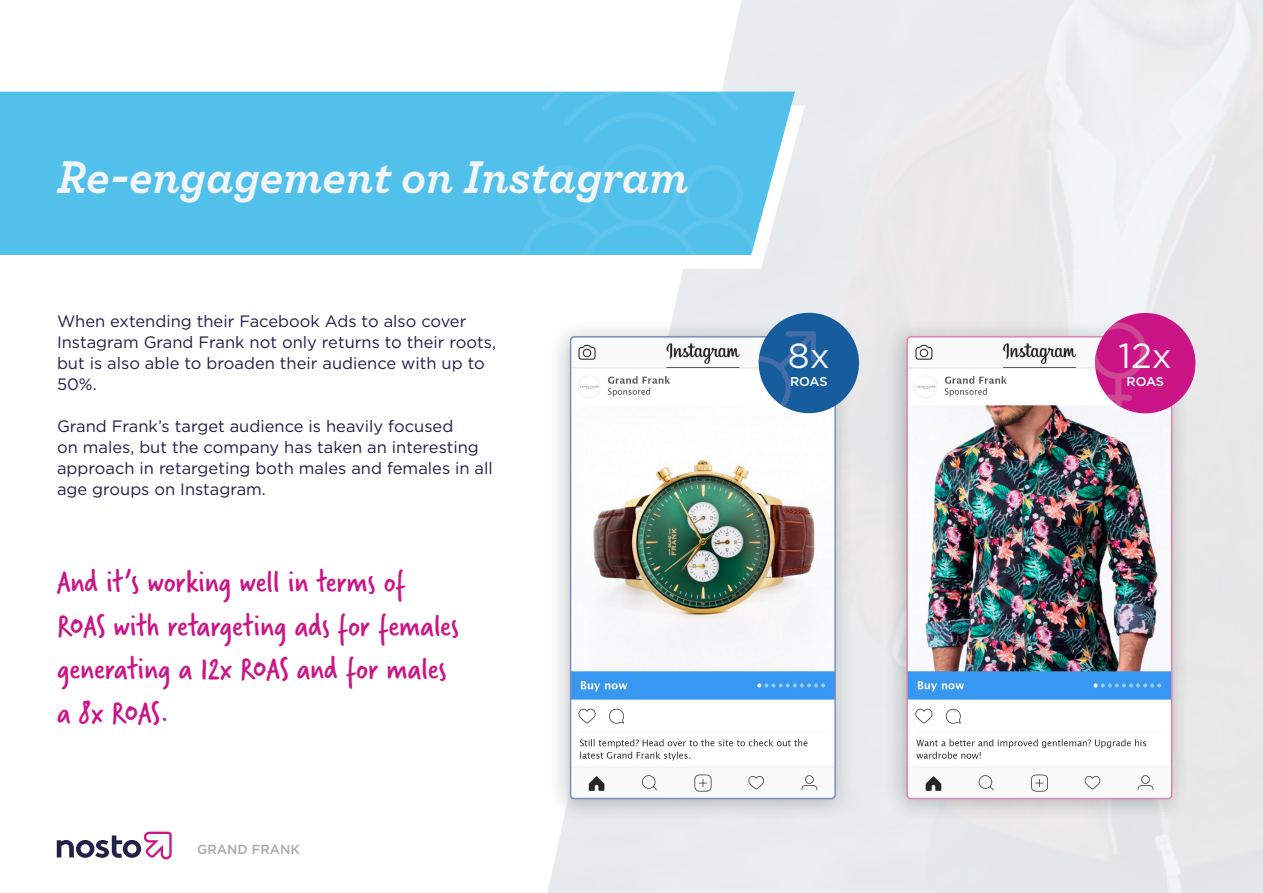
<style>
.page{position:relative;width:1263px;height:893px;background:#fff}
.page>*{position:absolute;margin:0;border:0;box-sizing:border-box;transform-origin:0 0}
.pieni_otsikko{font:italic 700 48.15px "Archer";color:#f3f6f8}
.t1{font:34.8px "Gotham HTF";color:#f3f6f8}
.LEIPIS{font:33px/43.5px "Verveine";color:#cb1586}
.LEIPIS-2{font:16.5px/21px "Gotham HTF";color:#1e204a}
.t2{font:500 13.05px "Gotham";color:#a8a9ad}
.leipis_iso{font:500 12.75px "Gotham HTF";letter-spacing:-.01em;color:#fff}
</style>
<div class="page">
<svg style="left:57px;top:832px;width:115px;height:27px"></svg>
<img style="left:547px;top:0;width:716px;height:893px">
<svg style="left:547px;top:105px;width:258px;height:164px"></svg>
<div style="left:0;top:92px;width:795px;height:163px;background:#51c0ea"></div>
<svg style="left:520px;top:92px;width:240px;height:163px;background:#53c0ea"></svg>
<div style="left:547px;top:319px;width:307px;height:503px;background:#231f20;opacity:.28"></div>
<img style="left:573px;top:339px;width:260px;height:457px">
<div style="left:570px;top:336px;width:266px;height:463px;border:2px solid #778fbf;border-radius:4px"></div>
<div style="left:884px;top:319px;width:306px;height:503px;background:#231f20;opacity:.28"></div>
<img style="left:909px;top:339px;width:263px;height:459px">
<div style="left:906px;top:336px;width:266px;height:463px;border:2px solid #dd85b2;border-radius:4px"></div>
<div style="left:1095px;top:313px;width:100px;height:100px;background:#cb1586;border-radius:50%"></div>
<svg style="left:1095px;top:320px;width:52px;height:93px"></svg>
<div style="left:759px;top:313px;width:100px;height:100px;background:#175d9e;border-radius:50%"></div>
<svg style="left:759px;top:326px;width:62px;height:87px"></svg>
<p class="pieni_otsikko" style="left:57px;top:138px;width:633px">Re-engagement on Instagram</p>
<p class="LEIPIS-2" style="left:57px;top:311px;width:441px">When extending their Facebook Ads to also cover Instagram Grand Frank not only returns to their roots, but is also able to broaden their audience with up to 50%.</p>
<p class="LEIPIS-2" style="left:57px;top:416px;width:437px">Grand Frank’s target audience is heavily focused<br>on males, but the company has taken an interesting approach in retargeting both males and females in all age groups on Instagram.</p>
<p class="LEIPIS" style="left:57px;top:561px;width:403px">And it’s working well in terms of<br>ROAS with retargeting ads for females generating a 12x ROAS and for males a 8x ROAS.</p>
<p class="t2" style="left:197px;top:842px;width:104px">GRAND FRANK</p>
<p class="t1" style="left:788px;top:336px;width:43px">8x</p>
<p class="leipis_iso" style="left:790px;top:374px;width:39px">ROAS</p>
<p class="t1" style="left:1119px;top:336px;width:55px">12x</p>
<p class="leipis_iso" style="left:1126px;top:375px;width:39px">ROAS</p>
</div>
